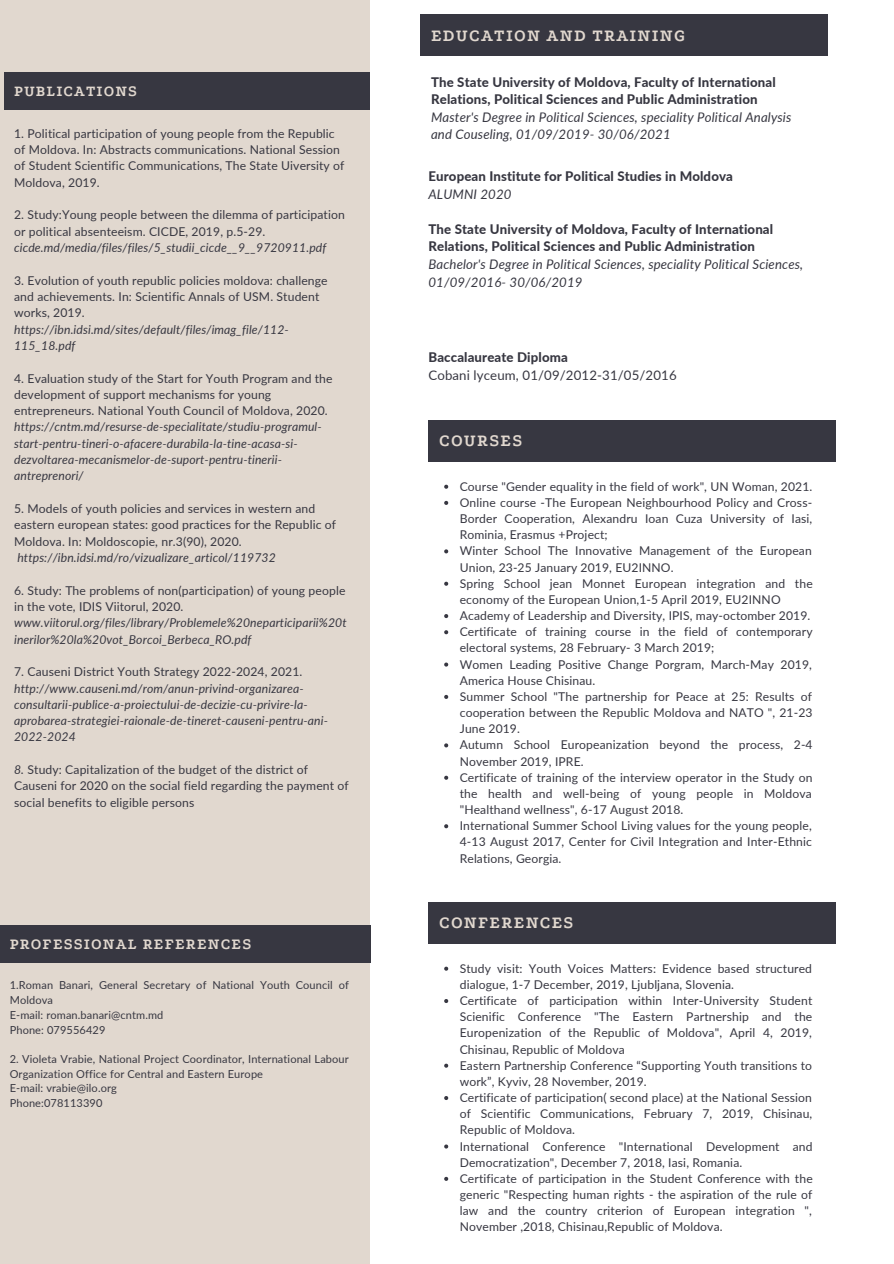
<style>
.page{position:relative;width:894px;height:1264px;background:#fff}
.page>*{position:absolute;margin:0;border:0;box-sizing:border-box;transform-origin:0 0}
.t1{font:700 17.55px "Podkova";letter-spacing:.07em;color:#e1d8cf}
.t2{font:700 15.9px "Podkova";letter-spacing:.07em;color:#e1d8cf}
.t3{font:700 15.75px "Podkova";letter-spacing:.07em;color:#e1d8cf}
.t4{font:800 13.2px/17.5px "Lato";letter-spacing:.01em;color:#373741}
.t5{font:italic 13.2px/17.5px "Lato";letter-spacing:.01em;color:#373741}
.t6{font:13.2px "Lato";letter-spacing:.01em;color:#373741}
.t7{font:12.15px/16.2px "Lato";letter-spacing:.01em;color:#373741}
.t8{font:italic 12.15px/16.4px "Lato";letter-spacing:.01em;color:#373741}
.t9{font:10.95px/14.7px "Lato";letter-spacing:.01em;color:#373741}
.s1{font-style:italic}
.s2{font-style:normal}
</style>
<div class="page">
<div style="left:0;top:0;width:370px;height:1263px;background:#e1d8cf"></div>
<div style="left:428px;top:420px;width:408px;height:41px;background:#373741"></div>
<svg style="left:444px;top:484px;width:4px;height:5px"></svg>
<svg style="left:444px;top:501px;width:4px;height:4px"></svg>
<svg style="left:444px;top:549px;width:4px;height:4px"></svg>
<svg style="left:444px;top:581px;width:4px;height:4px"></svg>
<svg style="left:444px;top:614px;width:4px;height:4px"></svg>
<svg style="left:444px;top:630px;width:4px;height:4px"></svg>
<svg style="left:444px;top:662px;width:4px;height:4px"></svg>
<svg style="left:444px;top:695px;width:4px;height:4px"></svg>
<svg style="left:444px;top:743px;width:4px;height:4px"></svg>
<svg style="left:444px;top:775px;width:4px;height:4px"></svg>
<svg style="left:444px;top:824px;width:4px;height:4px"></svg>
<div style="left:5px;top:72px;width:365px;height:38px;background:#373741"></div>
<div style="left:428px;top:901px;width:408px;height:42px;background:#373741"></div>
<svg style="left:444px;top:966px;width:4px;height:4px"></svg>
<svg style="left:444px;top:999px;width:4px;height:4px"></svg>
<svg style="left:444px;top:1063px;width:4px;height:4px"></svg>
<svg style="left:444px;top:1096px;width:4px;height:4px"></svg>
<svg style="left:444px;top:1144px;width:4px;height:4px"></svg>
<svg style="left:444px;top:1176px;width:4px;height:4px"></svg>
<div style="left:0;top:925px;width:370px;height:37px;background:#373741"></div>
<div style="left:420px;top:14px;width:407px;height:42px;background:#373741"></div>
<p class="t3" style="left:14px;top:82px;width:124px">PUBLICATIONS</p>
<p class="t7" style="left:14px;top:125px;width:332px">1. Political participation of young people from the Republic of Moldova. In: Abstracts communications. National Session of Student Scientific Communications, The State Uiversity of Moldova, 2019.</p>
<p class="t7" style="left:14px;top:206px;width:332px">2. Study:Young people between the dilemma of participation or political absenteeism. CICDE, 2019, p.5-29. <span class="s1">cicde.md/media/files/files/5_studii_cicde__9__9720911.pdf</span></p>
<p class="t7" style="left:14px;top:272px;width:315px">3. Evolution of youth republic policies moldova: challenge and achievements. In: Scientific Annals of USM. Student works, 2019. <span class="s1">https://ibn.idsi.md/sites/default/files/imag_file/112- 115_18.pdf</span></p>
<p class="t8" style="left:14px;top:369px;width:320px"><span class="s2">4. Evaluation study of the Start for Youth Program and the development of support mechanisms for young entrepreneurs. National Youth Council of Moldova, 2020. </span>https://cntm.md/resurse-de-specialitate/studiu-programul&shy;start-pentru-tineri-o-afacere-durabila-la-tine-acasa-si&shy;dezvoltarea-mecanismelor-de-suport-pentru-tinerii&shy;antreprenori/</p>
<p class="t7" style="left:14px;top:500px;width:323px">5. Models of youth policies and services in western and eastern european states: good practices for the Republic of<br>Moldova. In: Moldoscopie, nr.3(90), 2020.</p>
<p class="t8" style="left:17px;top:549px;width:260px">https://ibn.idsi.md/ro/vizualizare_articol/119732</p>
<p class="t8" style="left:14px;top:581px;width:334px"><span class="s2">6. Study: The problems of non(participation) of young people in the vote, IDIS Viitorul, 2020. </span>www.viitorul.org/files/library/Problemele%20neparticiparii%20t inerilor%20la%20vot_Borcoi_Berbeca_RO.pdf</p>
<p class="t8" style="left:14px;top:663px;width:315px"><span class="s2">7. Causeni District Youth Strategy 2022-2024, 2021. </span>http://www.causeni.md/rom/anun-privind-organizarea&shy;consultarii-publice-a-proiectului-de-decizie-cu-privire-la&shy;aprobarea-strategiei-raionale-de-tineret-causeni-pentru-ani-2022-2024</p>
<p class="t7" style="left:14px;top:761px;width:336px"><span class="s1">8.</span> Study: Capitalization of the budget of the district of<br>Causeni for 2020 on the social field regarding the payment of social benefits to eligible persons</p>
<p class="t2" style="left:10px;top:935px;width:243px">PROFESSIONAL REFERENCES</p>
<p class="t9" style="left:10px;top:977px;width:341px">1.Roman Banari, General Secretary of National Youth Council of<br>Moldova</p>
<p class="t9" style="left:10px;top:1007px;width:155px">E-mail: roman.banari@cntm.md</p>
<p class="t9" style="left:10px;top:1021px;width:97px">Phone: 079556429</p>
<p class="t9" style="left:10px;top:1051px;width:340px">2. Violeta Vrabie, National Project Coordinator, International Labour<br>Organization Office for Central and Eastern Europe</p>
<p class="t9" style="left:10px;top:1080px;width:109px">E-mail: vrabie@ilo.org</p>
<p class="t9" style="left:10px;top:1095px;width:94px">Phone:078113390</p>
<p class="t1" style="left:431px;top:26px;width:255px">EDUCATION AND TRAINING</p>
<p class="t4" style="left:431px;top:73px;width:346px">The State University of Moldova, Faculty of International<br>Relations, Political Sciences and Public Administration</p>
<p class="t5" style="left:431px;top:108px;width:361px">Master's Degree in Political Sciences, speciality Political Analysis and Couseling, 01/09/2019- 30/06/2021</p>
<p class="t4" style="left:428px;top:167px;width:306px">European Institute for Political Studies in Moldova</p>
<p class="t5" style="left:428px;top:185px;width:84px">ALUMNI 2020</p>
<p class="t4" style="left:428px;top:220px;width:346px">The State University of Moldova, Faculty of International<br>Relations, Political Sciences and Public Administration</p>
<p class="t5" style="left:428px;top:255px;width:376px">Bachelor's Degree in Political Sciences, speciality Political Sciences,<br>01/09/2016- 30/06/2019</p>
<p class="t4" style="left:428px;top:348px;width:141px">Baccalaureate Diploma</p>
<p class="t6" style="left:428px;top:366px;width:250px">Cobani lyceum, 01/09/2012-31/05/2016</p>
<p class="t1" style="left:439px;top:431px;width:85px">COURSES</p>
<p class="t7" style="left:459px;top:478px;width:354px">Course "Gender equality in the field of work", UN Woman, 2021.</p>
<p class="t7" style="left:459px;top:494px;width:354px;text-align:justify">Online course -The European Neighbourhood Policy and Cross-Border Cooperation, Alexandru Ioan Cuza University of Iasi, Rominia, Erasmus +Project;</p>
<p class="t7" style="left:459px;top:542px;width:353px">Winter School The Innovative Management of the European<br>Union, 23-25 January 2019, EU2INNO.</p>
<p class="t7" style="left:459px;top:575px;width:354px">Spring School jean Monnet European integration and the economy of the European Union,1-5 April 2019, EU2INNO</p>
<p class="t7" style="left:459px;top:607px;width:352px">Academy of Leadership and Diversity, IPIS, may-octomber 2019.</p>
<p class="t7" style="left:459px;top:623px;width:354px">Certificate of training course in the field of contemporary electoral systems, 28 February- 3 March 2019;</p>
<p class="t7" style="left:459px;top:655px;width:353px">Women Leading Positive Change Porgram, March-May 2019,<br>America House Chisinau.</p>
<p class="t7" style="left:459px;top:688px;width:354px;text-align:justify">Summer School "The partnership for Peace at 25: Results of cooperation between the Republic Moldova and NATO ", 21-23<br>June 2019.</p>
<p class="t7" style="left:459px;top:736px;width:354px">Autumn School Europeanization beyond the process, 2-4<br>November 2019, IPRE.</p>
<p class="t7" style="left:459px;top:769px;width:354px;text-align:justify">Certificate of training of the interview operator in the Study on the health and well-being of young people in Moldova "Healthand wellness", 6-17 August 2018.</p>
<p class="t7" style="left:459px;top:817px;width:353px;text-align:justify">International Summer School Living values for the young people, 4-13 August 2017, Center for Civil Integration and Inter-Ethnic Relations, Georgia.</p>
<p class="t1" style="left:439px;top:913px;width:136px">CONFERENCES</p>
<p class="t7" style="left:459px;top:959px;width:354px">Study visit: Youth Voices Matters: Evidence based structured dialogue, 1-7 December, 2019, Ljubljana, Slovenia.</p>
<p class="t7" style="left:459px;top:992px;width:354px;text-align:justify">Certificate of participation within Inter-University Student Scienific Conference "The Eastern Partnership and the Europenization of the Republic of Moldova", April 4, 2019, Chisinau, Republic of Moldova</p>
<p class="t7" style="left:459px;top:1056px;width:354px">Eastern Partnership Conference “Supporting Youth transitions to work”, Kyviv, 28 November, 2019.</p>
<p class="t7" style="left:459px;top:1089px;width:354px;text-align:justify">Certificate of participation( second place) at the National Session of Scientific Communications, February 7, 2019, Chisinau, Republic of Moldova.</p>
<p class="t7" style="left:459px;top:1137px;width:354px">International Conference "International Development and<br>Democratization", December 7, 2018, Iasi, Romania.</p>
<p class="t7" style="left:459px;top:1170px;width:354px;text-align:justify">Certificate of participation in the Student Conference with the generic "Respecting human rights - the aspiration of the rule of law and the country criterion of European integration ", November ,2018, Chisinau,Republic of Moldova.</p>
</div>
